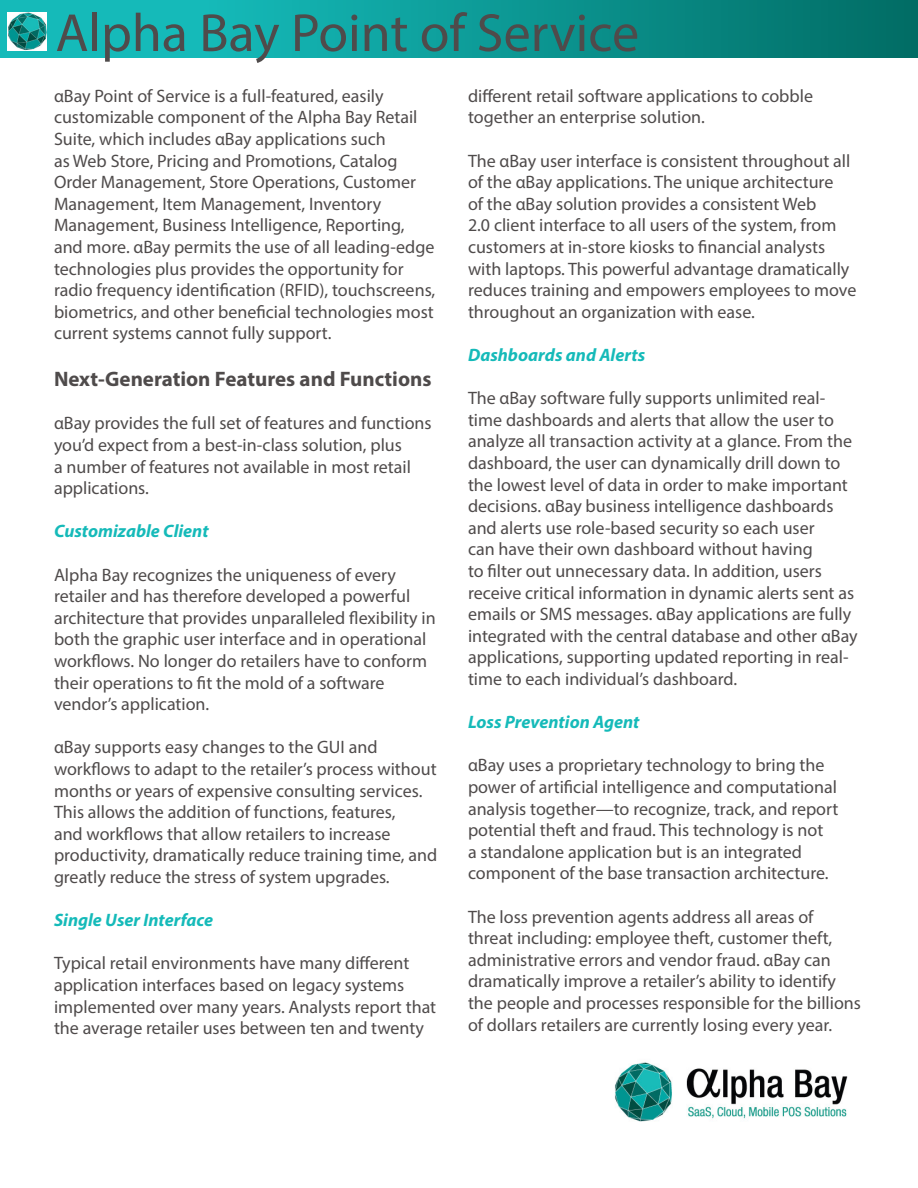
<style>
.page{position:relative;width:918px;height:1188px;background:#fff}
.page>*{position:absolute;margin:0;border:0;box-sizing:border-box;transform-origin:0 0}
.t1{font:54px "Myriad Pro";color:#4f4b4b}
.t2{font:700 21px "Myriad Pro";color:#4f4b4b}
.t3{font:18px/21.6px "Myriad Pro";color:#4f4b4b}
.t4{font:italic 700 18px "Myriad Pro";color:#15bab9}
</style>
<div class="page">
<img style="left:615px;top:1062px;width:233px;height:60px">
<div style="left:0;top:0;width:918px;height:58px;background:linear-gradient(to right,#20caca,#006f67)"></div>
<img style="left:8px;top:13px;width:39px;height:37px">
<p class="t1" style="left:56px;top:0;width:585px">Alpha Bay Point of Service</p>
<p class="t3" style="left:54px;top:85px;width:383px">αBay Point of Service is a full-featured, easily customizable component of the Alpha Bay Retail Suite, which includes αBay applications such<br>as Web Store, Pricing and Promotions, Catalog Order Management, Store Operations, Customer Management, Item Management, Inventory Management, Business Intelligence, Reporting, and more. αBay permits the use of all leading-edge technologies plus provides the opportunity for radio frequency identification (RFID), touchscreens, biometrics, and other beneficial technologies most current systems cannot fully support.</p>
<p class="t2" style="left:54px;top:365px;width:379px">Next-Generation Features and Functions</p>
<p class="t3" style="left:54px;top:412px;width:379px">αBay provides the full set of features and functions you’d expect from a best-in-class solution, plus<br>a number of features not available in most retail applications.</p>
<p class="t4" style="left:54px;top:520px;width:156px">Customizable Client</p>
<p class="t3" style="left:54px;top:563px;width:383px">Alpha Bay recognizes the uniqueness of every retailer and has therefore developed a powerful architecture that provides unparalleled flexibility in both the graphic user interface and in operational workflows. No longer do retailers have to conform their operations to fit the mold of a software vendor’s application.</p>
<p class="t3" style="left:54px;top:736px;width:385px">αBay supports easy changes to the GUI and workflows to adapt to the retailer’s process without months or years of expensive consulting services.<br>This allows the addition of functions, features,<br>and workflows that allow retailers to increase productivity, dramatically reduce training time, and greatly reduce the stress of system upgrades.</p>
<p class="t4" style="left:54px;top:908px;width:161px">Single User Interface</p>
<p class="t3" style="left:54px;top:952px;width:384px">Typical retail environments have many different application interfaces based on legacy systems implemented over many years. Analysts report that the average retailer uses between ten and twenty</p>
<p class="t3" style="left:468px;top:85px;width:347px">different retail software applications to cobble together an enterprise solution.</p>
<p class="t3" style="left:468px;top:149px;width:390px">The αBay user interface is consistent throughout all of the αBay applications. The unique architecture<br>of the αBay solution provides a consistent Web<br>2.0 client interface to all users of the system, from customers at in-store kiosks to financial analysts with laptops. This powerful advantage dramatically reduces training and empowers employees to move throughout an organization with ease.</p>
<p class="t4" style="left:468px;top:343px;width:179px">Dashboards and Alerts</p>
<p class="t3" style="left:468px;top:387px;width:391px">The αBay software fully supports unlimited real&shy;time dashboards and alerts that allow the user to analyze all transaction activity at a glance. From the dashboard, the user can dynamically drill down to the lowest level of data in order to make important decisions. αBay business intelligence dashboards and alerts use role-based security so each user<br>can have their own dashboard without having<br>to filter out unnecessary data. In addition, users receive critical information in dynamic alerts sent as emails or SMS messages. αBay applications are fully integrated with the central database and other αBay applications, supporting updated reporting in real&shy;time to each individual’s dashboard.</p>
<p class="t4" style="left:468px;top:710px;width:173px">Loss Prevention Agent</p>
<p class="t3" style="left:468px;top:754px;width:372px">αBay uses a proprietary technology to bring the power of artificial intelligence and computational analysis together—to recognize, track, and report potential theft and fraud. This technology is not<br>a standalone application but is an integrated component of the base transaction architecture.</p>
<p class="t3" style="left:468px;top:905px;width:395px">The loss prevention agents address all areas of threat including: employee theft, customer theft, administrative errors and vendor fraud. αBay can dramatically improve a retailer’s ability to identify the people and processes responsible for the billions of dollars retailers are currently losing every year.</p>
</div>
